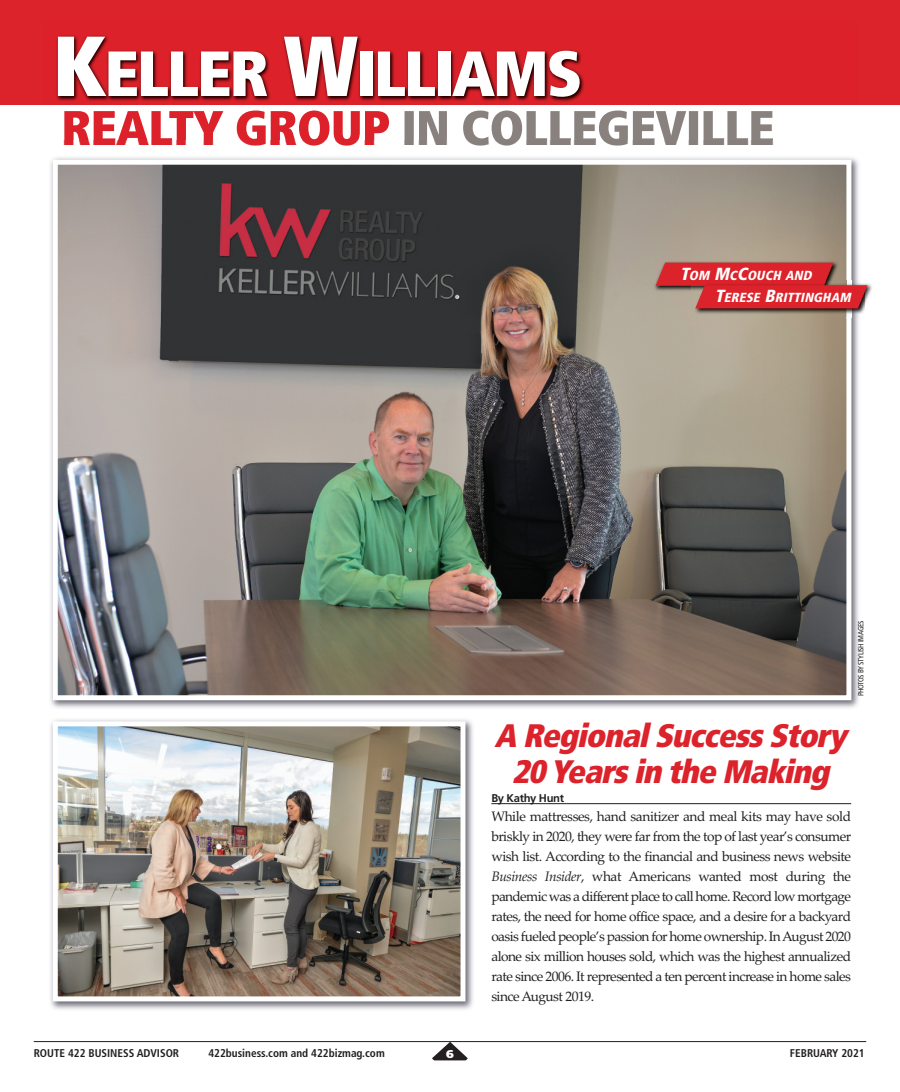
<style>
.page{position:relative;width:900px;height:1092px;background:#fff}
.page>*{position:absolute;margin:0;border:0;box-sizing:border-box;transform-origin:0 0}
.t1{font:900 condensed 63.75px "Frutiger";letter-spacing:-.035em;color:#fff}
.t2{font:900 condensed 48.75px "Frutiger";letter-spacing:-.015em;color:#867f7c}
.t3{font:italic 900 condensed 32.5px/36.2px "Frutiger";color:#dc222a;text-align:center}
.t4{font:13.75px/20px "Palatino Linotype";letter-spacing:-.04em;color:#231f20;text-align:justify}
.t5{font:italic 900 condensed 13.12px "Frutiger";color:#fff}
.t6{font:700 condensed 11.25px "Frutiger";color:#231f20}
.t7{font:700 11.25px "Frutiger";letter-spacing:-.03em;color:#231f20}
.t8{font:900 11.25px "Frutiger";color:#fff}
.t9{font:condensed 7.5px "Frutiger";letter-spacing:-.04em;color:#231f20}
.s1{font-size:85px}
.s2{color:#dc222a}
.s3{font-size:17.5px}
.s4{font-style:italic}
</style>
<div class="page">
<img style="left:50px;top:157px;width:809px;height:551px">
<img style="left:59px;top:166px;width:786px;height:528px">
<div style="left:53px;top:160px;width:798px;height:540px;border:5px solid #fff"></div>
<img style="left:651px;top:258px;width:191px;height:36px">
<img style="left:50px;top:719px;width:423px;height:291px">
<img style="left:59px;top:727px;width:401px;height:268px">
<div style="left:53px;top:721px;width:413px;height:280px;border:5px solid #fff"></div>
<div style="left:0;top:0;width:900px;height:104px;background:#dc222a"></div>
<hr style="left:34px;top:1041px;width:832px;height:1px;background:#231f20">
<svg style="left:432px;top:1041px;width:36px;height:19px"></svg>
<hr style="left:491px;top:803px;width:360px;height:1px;background:#231f20">
<img style="left:43px;top:35px;width:815px;height:105px">
<img style="left:64px;top:110px;width:325px;height:30px">
<img style="left:405px;top:110px;width:368px;height:30px">
<img style="left:846px;top:284px;width:26px;height:33px">
<img style="left:691px;top:308px;width:155px;height:9px">
<svg style="left:656px;top:262px;width:212px;height:46px;background:#d03e42"></svg>
<h1 class="t1" style="left:53px;top:48px;width:531px"><span class="s1">K</span>ELLER <span class="s1">W</span>ILLIAMS</h1>
<h2 class="t2" style="left:61px;top:108px;width:715px"><span class="s2">REALTY GROUP</span> IN COLLEGEVILLE</h2>
<p class="t5" style="left:680px;top:269px;width:135px"><span class="s3">T</span>OM <span class="s3">M</span>C<span class="s3">C</span>OUCH AND</p>
<p class="t5" style="left:715px;top:292px;width:140px"><span class="s3">T</span>ERESE <span class="s3">B</span>RITTINGHAM</p>
<p class="t9" style="left:858px;top:696px;width:77px;rotate:-90deg">PHOTOS BY STYLISH IMAGES</p>
<h3 class="t3" style="left:495px;top:719px;width:354px">A Regional Success Story<br>20 Years in the Making</h3>
<p class="t7" style="left:491px;top:793px;width:74px">By Kathy Hunt</p>
<p class="t4" style="left:491px;top:805px;width:361px">While mattresses, hand sanitizer and meal kits may have sold briskly in 2020, they were far from the top of last year’s consumer wish list. According to the financial and business news website <span class="s4">Business Insider</span>, what Americans wanted most during the pandemic was a different place to call home. Record low mortgage rates, the need for home office space, and a desire for a backyard oasis fueled people’s passion for home ownership. InAugust 2020 alone six million houses sold, which was the highest annualized rate since 2006. It represented a ten percent increase in home sales since August 2019.</p>
<p class="t6" style="left:34px;top:1048px;width:147px">ROUTE 422 BUSINESS ADVISOR</p>
<p class="t6" style="left:208px;top:1048px;width:178px">422business.com and 422bizmag.com</p>
<p class="t8" style="left:446px;top:1049px;width:9px">6</p>
<p class="t6" style="left:790px;top:1048px;width:76px">FEBRUARY 2021</p>
</div>
